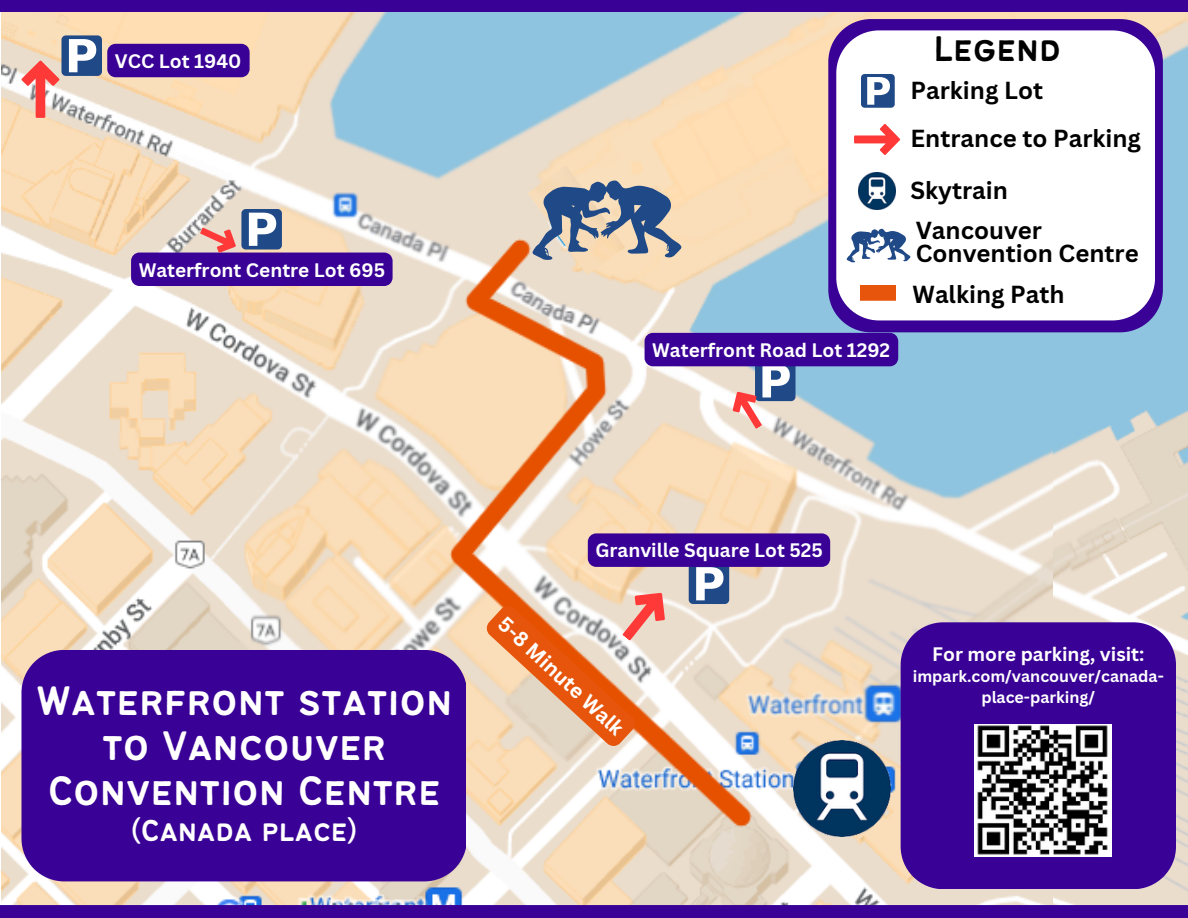
<style>
.page{position:relative;width:1188px;height:918px;background:#fff}
.page>*{position:absolute;margin:0;border:0;box-sizing:border-box;transform-origin:0 0}
.t1{font:45.3px/45px "Bantayog";color:#fff;text-align:center}
.t2{font:39.3px "Bantayog";color:#000}
.t3{font:33.3px "Bantayog";color:#fff}
.t4{font:700 24px/47.5px "Canva Sans";color:#000}
.t5{font:700 20.55px "Canva Sans";color:#fff}
.t6{font:700 19.05px "Canva Sans";color:#fff}
.t7{font:700 16.05px "Canva Sans";color:#fff}
</style>
<div class="page">
<img style="left:1px;top:12px;width:1052px;height:893px">
<div style="left:21px;top:650px;width:445px;height:231px;background:#390196"></div>
<img style="left:1053px;top:12px;width:135px;height:893px">
<div style="left:0;top:905px;width:1188px;height:13px;background:#390196"></div>
<img style="left:794px;top:740px;width:96px;height:97px">
<div style="left:901px;top:622px;width:275px;height:267px;background:#390196"></div>
<img style="left:974px;top:724px;width:137px;height:133px">
<svg style="left:131px;top:209px;width:262px;height:77px;background:#9373ae"></svg>
<div style="left:828px;top:19px;width:335px;height:313px;background:#390196;border-radius:43px"></div>
<div style="left:836px;top:30px;width:319px;height:290px;background:#fff;border-radius:43px"></div>
<svg style="left:861px;top:74px;width:34px;height:34px"></svg>
<img style="left:859px;top:172px;width:37px;height:37px">
<svg style="left:861px;top:285px;width:35px;height:16px"></svg>
<svg style="left:847px;top:229px;width:64px;height:34px"></svg>
<svg style="left:854px;top:124px;width:46px;height:31px"></svg>
<div style="left:0;top:0;width:1188px;height:12px;background:#390196"></div>
<img style="left:528px;top:165px;width:97px;height:110px">
<svg style="left:532px;top:180px;width:150px;height:80px;background:#969ba3"></svg>
<svg style="left:22px;top:35px;width:228px;height:83px;background:#ba98af"></svg>
<svg style="left:645px;top:333px;width:253px;height:102px;background:#978bbe"></svg>
<svg style="left:483px;top:533px;width:347px;height:217px;background:#d5b0ab"></svg>
<div style="left:905px;top:637px;width:267px;height:76px;background:#390196"></div>
<p class="t6" style="left:115px;top:47px;width:128px">VCC Lot 1940</p>
<p class="t6" style="left:139px;top:256px;width:248px">Waterfront Centre Lot 695</p>
<p class="t6" style="left:652px;top:337px;width:240px">Waterfront Road Lot 1292</p>
<h2 class="t2" style="left:934px;top:34px;width:129px">Legend</h2>
<p class="t4" style="left:911px;top:66px;width:232px">Parking Lot<br>Entrance to Parking</p>
<p class="t4" style="left:911px;top:170px;width:133px;line-height:39.8px">Skytrain<br>Vancouver</p>
<p class="t4" style="left:913px;top:232px;width:228px;line-height:41.1px">Convention Centre<br>Walking Path</p>
<p class="t6" style="left:595px;top:537px;width:229px">Granville Square Lot 525</p>
<p class="t5" style="left:512px;top:610px;width:164px;rotate:43deg">5-8 Minute Walk</p>
<p class="t6" style="left:932px;top:640px;width:214px">For more parking, visit:</p>
<p class="t7" style="left:913px;top:665px;width:253px">impark.com/vancouver/canada-</p>
<h1 class="t1" style="left:36px;top:681px;width:418px">Waterfront station</h1>
<p class="t7" style="left:981px;top:686px;width:115px">place-parking/</p>
<h1 class="t1" style="left:48px;top:726px;width:394px">to Vancouver<br>Convention Centre</h1>
<h3 class="t3" style="left:131px;top:818px;width:229px">(Canada place)</h3>
</div>
